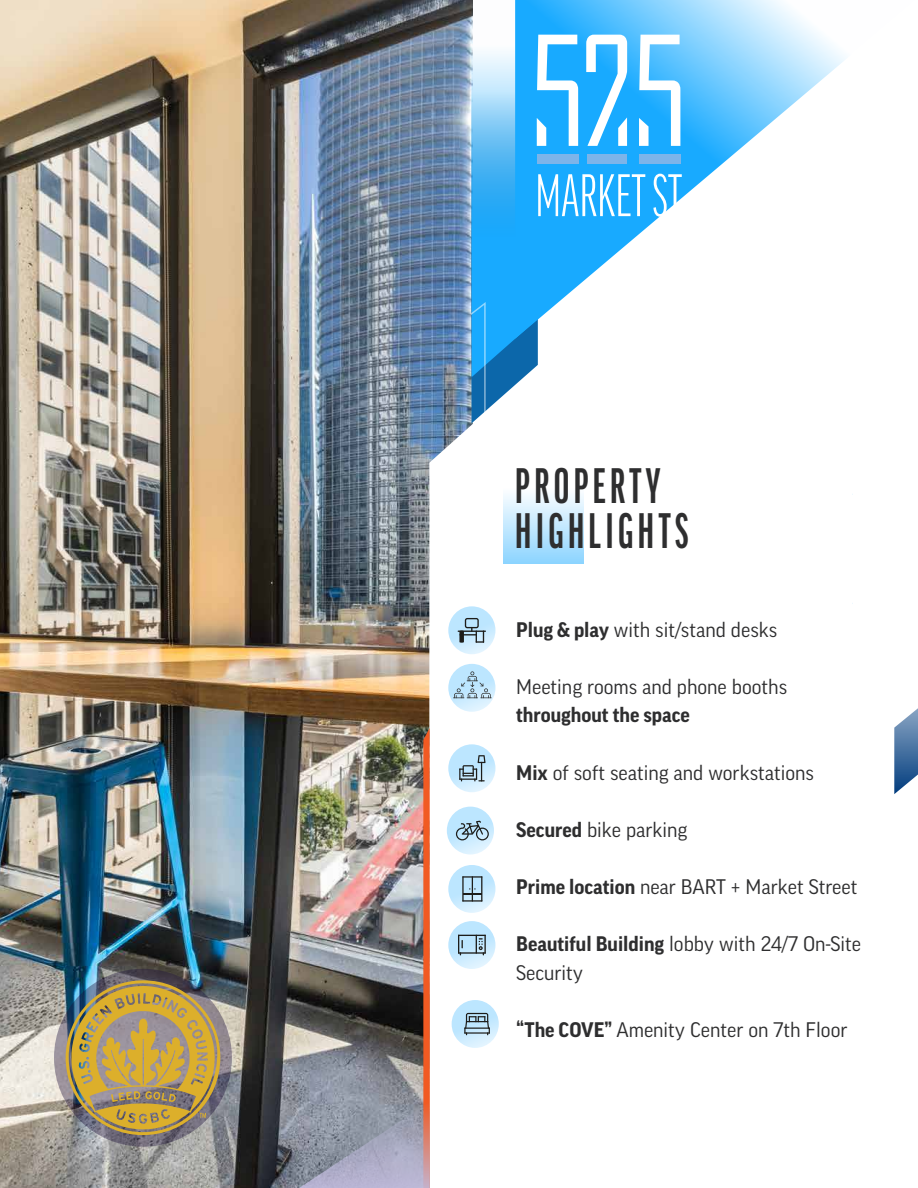
<style>
.page{position:relative;width:918px;height:1188px;background:#fff}
.page>*{position:absolute;margin:0;border:0;box-sizing:border-box;transform-origin:0 0}
.t1{font:57.75px "Good Pro Comp";color:#fff}
.t2{font:700 48px/45px "Good Pro Comp";letter-spacing:.09em;color:#2e2e2f}
.t3{font:20.4px/28.7px "Good Pro";color:#2e2e2f}
.t4{font:700 20.4px "Good Pro";color:#2e2e2f}
.s1{font-weight:700}
</style>
<div class="page">
<img style="left:0;top:0;width:469px;height:1188px">
<svg style="left:54px;top:969px;width:178px;height:178px;background:#78717d"></svg>
<img style="left:66px;top:980px;width:154px;height:156px">
<svg style="left:429px;top:397px;width:69px;height:791px"></svg>
<svg style="left:448px;top:606px;width:47px;height:48px"></svg>
<svg style="left:448px;top:664px;width:47px;height:48px"></svg>
<svg style="left:448px;top:744px;width:47px;height:48px"></svg>
<svg style="left:447px;top:807px;width:47px;height:48px"></svg>
<svg style="left:448px;top:865px;width:47px;height:48px"></svg>
<svg style="left:448px;top:921px;width:47px;height:48px"></svg>
<svg style="left:452px;top:1000px;width:47px;height:48px"></svg>
<hr style="left:462px;top:876px;width:2px;height:26px;background:#1d1d1a">
<svg style="left:463px;top:876px;width:19px;height:26px"></svg>
<svg style="left:458px;top:618px;width:28px;height:25px"></svg>
<svg style="left:453px;top:671px;width:39px;height:27px"></svg>
<svg style="left:459px;top:755px;width:27px;height:26px"></svg>
<svg style="left:458px;top:935px;width:28px;height:20px"></svg>
<svg style="left:464px;top:1013px;width:26px;height:22px"></svg>
<svg style="left:456px;top:821px;width:33px;height:19px"></svg>
<svg style="left:680px;top:0;width:166px;height:200px"></svg>
<img style="left:286px;top:728px;width:144px;height:460px">
<div style="left:503px;top:488px;width:80px;height:76px;background:linear-gradient(to bottom,#fefeff,#8dd4ff)"></div>
<svg style="left:894px;top:708px;width:24px;height:86px"></svg>
<svg style="left:469px;top:0;width:211px;height:425px"></svg>
<h1 class="t1" style="left:535px;top:164px;width:148px">MARKET ST</h1>
<h2 class="t2" style="left:515px;top:464px;width:175px">PROPERTY<br>HIGHLIGHTS</h2>
<p class="t3" style="left:516px;top:615px;width:263px"><span class="s1">Plug &amp; play</span> with sit/stand desks</p>
<p class="t3" style="left:516px;top:672px;width:273px">Meeting rooms and phone booths</p>
<p class="t4" style="left:516px;top:704px;width:175px">throughout the space</p>
<p class="t3" style="left:516px;top:758px;width:299px"><span class="s1">Mix</span> of soft seating and workstations</p>
<p class="t3" style="left:516px;top:815px;width:173px"><span class="s1">Secured</span> bike parking</p>
<p class="t3" style="left:516px;top:872px;width:343px"><span class="s1">Prime location</span> near BART + Market Street</p>
<p class="t3" style="left:516px;top:929px;width:347px"><span class="s1">Beautiful Building</span> lobby with 24/7 On-Site<br>Security</p>
<p class="t3" style="left:516px;top:1015px;width:333px"><span class="s1">“The COVE”</span> Amenity Center on 7th Floor</p>
</div>
